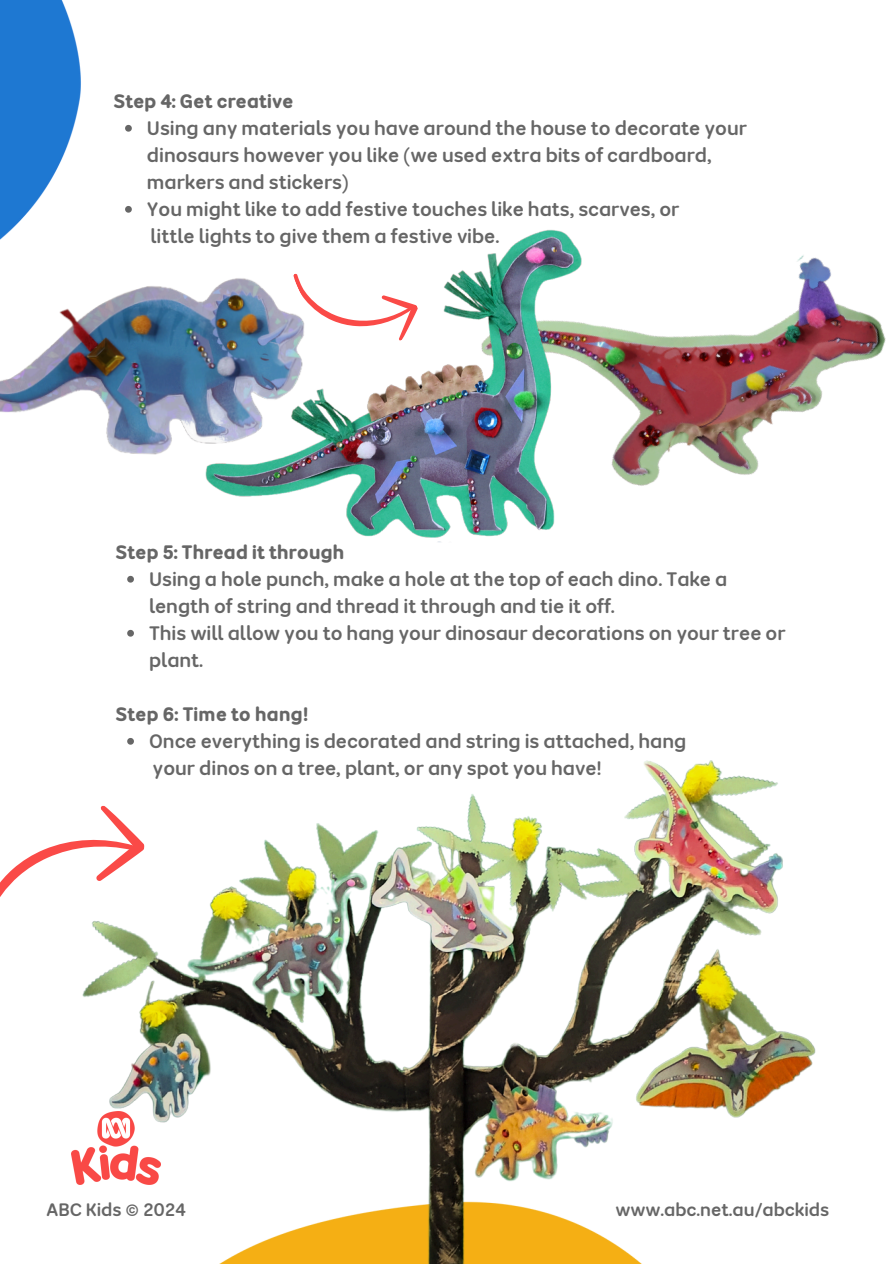
<style>
.page{position:relative;width:894px;height:1264px;background:#fff}
.page>*{position:absolute;margin:0;border:0;box-sizing:border-box;transform-origin:0 0}
.t1{font:19.5px/27px "ABC Sans Rounded";color:#666}
.t2{font:700 19.5px "ABC Sans Rounded";color:#666}
.t3{font:18px "ABC Sans Rounded";color:#666}
</style>
<div class="page">
<img style="left:0;top:0;width:81px;height:223px">
<img style="left:615px;top:255px;width:271px;height:231px">
<svg style="left:125px;top:125px;width:7px;height:7px"></svg>
<svg style="left:125px;top:206px;width:7px;height:7px"></svg>
<img style="left:0;top:223px;width:199px;height:232px">
<img style="left:199px;top:229px;width:416px;height:314px">
<img style="left:72px;top:744px;width:744px;height:519px">
<svg style="left:292px;top:235px;width:135px;height:117px"></svg>
<svg style="left:127px;top:576px;width:7px;height:6px"></svg>
<svg style="left:127px;top:630px;width:7px;height:6px"></svg>
<svg style="left:127px;top:738px;width:7px;height:6px"></svg>
<svg style="left:0;top:805px;width:148px;height:166px"></svg>
<h1 class="t2" style="left:114px;top:88px;width:181px">Step 4: Get creative</h1>
<p class="t1" style="left:147px;top:114px;width:601px">Using any materials you have around the house to decorate your dinosaurs however you like (we used extra bits of cardboard, markers and stickers)</p>
<p class="t1" style="left:147px;top:195px;width:534px">You might like to add festive touches like hats, scarves, or</p>
<p class="t1" style="left:150px;top:222px;width:350px">little lights to give them a festive vibe.</p>
<h1 class="t2" style="left:116px;top:539px;width:230px">Step 5: Thread it through</h1>
<p class="t1" style="left:149px;top:565px;width:579px">Using a hole punch, make a hole at the top of each dino. Take a length of string and thread it through and tie it off.</p>
<h1 class="t1" style="left:149px;top:619px;width:637px">This will allow you to hang your dinosaur decorations on your tree or plant.</h1>
<p class="t2" style="left:116px;top:701px;width:194px">Step 6: Time to hang!</p>
<p class="t1" style="left:149px;top:727px;width:538px">Once everything is decorated and string is attached, hang</p>
<h1 class="t1" style="left:153px;top:754px;width:450px">your dinos on a tree, plant, or any spot you have!</h1>
<p class="t3" style="left:46px;top:1197px;width:141px">ABC Kids © 2024</p>
<p class="t3" style="left:615px;top:1197px;width:215px">www.abc.net.au/abckids</p>
</div>
